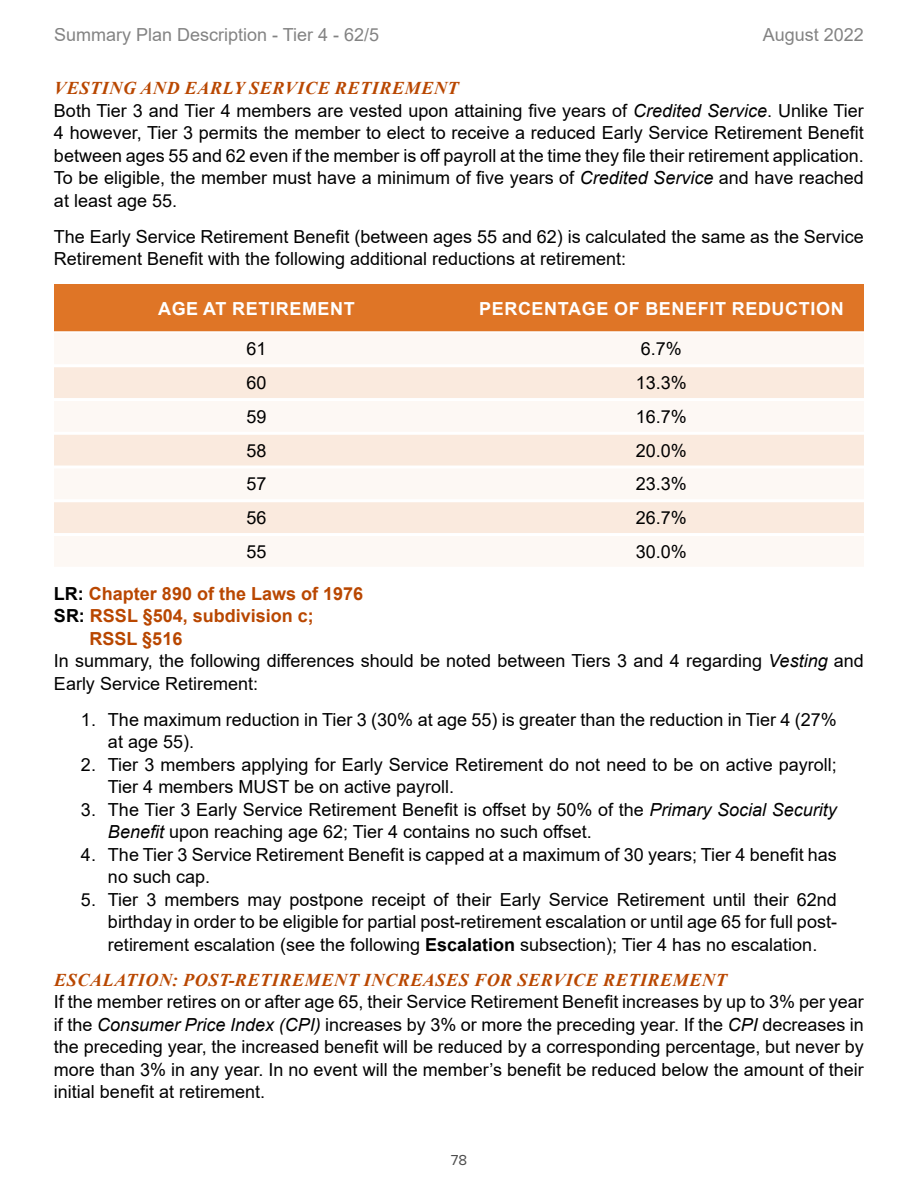
<style>
.page{position:relative;width:918px;height:1188px;background:#fff}
.page>*{position:absolute;margin:0;border:0;box-sizing:border-box;transform-origin:0 0}
.t1{font:18px/22.5px "Arial";color:#000}
.t2{font:italic 700 18px "Times New Roman";letter-spacing:.035em;color:#b94700}
.t3{font:700 18px "Arial";color:#b94700}
.t4{font:18px "Arial";color:#4d4d4d}
.t5{font:700 18px "Arial";letter-spacing:.035em;color:#fff}
.t6{font:15px "Proxima Nova";color:#4d4d4d}
.s1{font-style:italic}
.s2{color:#000}
.s3{font-weight:700}
</style>
<div class="page">
<div style="left:54px;top:285px;width:405px;height:47px;background:#df7526"></div>
<div style="left:459px;top:285px;width:405px;height:47px;background:#df7526"></div>
<div style="left:54px;top:333px;width:810px;height:233px;background:#fdf8f4"></div>
<svg style="left:54px;top:367px;width:810px;height:166px;fill:#faeade"></svg>
<hr style="left:54px;top:331px;width:405px;height:2px;background:#fff">
<hr style="left:459px;top:331px;width:405px;height:2px;background:#fff">
<hr style="left:54px;top:364px;width:405px;height:3px;background:#fff">
<hr style="left:459px;top:364px;width:405px;height:3px;background:#fff">
<hr style="left:54px;top:398px;width:405px;height:3px;background:#fff">
<hr style="left:459px;top:398px;width:405px;height:3px;background:#fff">
<hr style="left:54px;top:432px;width:405px;height:3px;background:#fff">
<hr style="left:459px;top:432px;width:405px;height:3px;background:#fff">
<hr style="left:54px;top:466px;width:405px;height:3px;background:#fff">
<hr style="left:459px;top:466px;width:405px;height:3px;background:#fff">
<hr style="left:54px;top:499px;width:405px;height:3px;background:#fff">
<hr style="left:459px;top:499px;width:405px;height:3px;background:#fff">
<hr style="left:54px;top:533px;width:405px;height:3px;background:#fff">
<hr style="left:459px;top:533px;width:405px;height:3px;background:#fff">
<p class="t4" style="left:54px;top:22px;width:327px">Summary Plan Description - Tier 4 - 62/5</p>
<p class="t4" style="left:763px;top:22px;width:103px">August 2022</p>
<p class="t2" style="left:54px;top:76px;width:406px">VESTING AND EARLY SERVICE RETIREMENT</p>
<p class="t1" style="left:54px;top:99px;width:811px;text-align:justify">Both Tier 3 and Tier 4 members are vested upon attaining five years of <span class="s1">Credited Service</span>. Unlike Tier 4 however, Tier 3 permits the member to elect to receive a reduced Early Service Retirement Benefit between ages 55 and 62 even if the member is off payroll at the time they file their retirement application.<br>To be eligible, the member must have a minimum of five years of <span class="s1">Credited Service</span> and have reached at least age 55.</p>
<p class="t1" style="left:54px;top:225px;width:811px">The Early Service Retirement Benefit (between ages 55 and 62) is calculated the same as the Service<br>Retirement Benefit with the following additional reductions at retirement:</p>
<p class="t5" style="left:158px;top:296px;width:198px">AGE AT RETIREMENT</p>
<p class="t5" style="left:479px;top:296px;width:366px">PERCENTAGE OF BENEFIT REDUCTION</p>
<p class="t1" style="left:246px;top:338px;width:22px">61</p>
<p class="t1" style="left:641px;top:338px;width:43px">6.7%</p>
<p class="t1" style="left:246px;top:372px;width:22px">60</p>
<p class="t1" style="left:636px;top:372px;width:53px">13.3%</p>
<p class="t1" style="left:246px;top:405px;width:22px">59</p>
<p class="t1" style="left:636px;top:405px;width:53px">16.7%</p>
<p class="t1" style="left:246px;top:439px;width:22px">58</p>
<p class="t1" style="left:636px;top:439px;width:53px">20.0%</p>
<p class="t1" style="left:246px;top:473px;width:22px">57</p>
<p class="t1" style="left:636px;top:473px;width:53px">23.3%</p>
<p class="t1" style="left:246px;top:507px;width:22px">56</p>
<p class="t1" style="left:636px;top:507px;width:53px">26.7%</p>
<p class="t1" style="left:246px;top:540px;width:22px">55</p>
<p class="t1" style="left:636px;top:540px;width:53px">30.0%</p>
<p class="t3" style="left:54px;top:581px;width:311px"><span class="s2">LR:</span> Chapter 890 of the Laws of 1976</p>
<p class="t3" style="left:54px;top:603px;width:261px"><span class="s2">SR:</span> RSSL §504, subdivision c;</p>
<p class="t3" style="left:90px;top:626px;width:94px">RSSL §516</p>
<p class="t1" style="left:54px;top:650px;width:811px">In summary, the following differences should be noted between Tiers 3 and 4 regarding <span class="s1">Vesting</span> and</p>
<p class="t1" style="left:54px;top:672px;width:206px">Early Service Retirement:</p>
<p class="t1" style="left:108px;top:708px;width:730px;text-indent:-27px">1. The maximum reduction in Tier 3 (30% at age 55) is greater than the reduction in Tier 4 (27% at age 55).</p>
<p class="t1" style="left:108px;top:753px;width:730px;text-indent:-27px">2. Tier 3 members applying for Early Service Retirement do not need to be on active payroll;<br>Tier 4 members MUST be on active payroll.</p>
<p class="t1" style="left:108px;top:798px;width:730px;text-indent:-27px">3. The Tier 3 Early Service Retirement Benefit is offset by 50% of the <span class="s1">Primary Social Security<br>Benefit</span> upon reaching age 62; Tier 4 contains no such offset.</p>
<p class="t1" style="left:108px;top:843px;width:730px;text-indent:-27px">4. The Tier 3 Service Retirement Benefit is capped at a maximum of 30 years; Tier 4 benefit has no such cap.</p>
<p class="t1" style="left:108px;top:888px;width:731px;text-align:justify;text-indent:-27px">5. Tier 3 members may postpone receipt of their Early Service Retirement until their 62nd birthday in order to be eligible for partial post-retirement escalation or until age 65 for full post&shy;retirement escalation (see the following <span class="s3">Escalation</span> subsection); Tier 4 has no escalation.</p>
<p class="t2" style="left:54px;top:967px;width:674px">ESCALATION: POST-RETIREMENT INCREASES FOR SERVICE RETIREMENT</p>
<p class="t1" style="left:54px;top:991px;width:811px;text-align:justify">If the member retires on or after age 65, their Service Retirement Benefit increases by up to 3% per year if the <span class="s1">Consumer Price Index (CPI)</span> increases by 3% or more the preceding year. If the <span class="s1">CPI</span> decreases in the preceding year, the increased benefit will be reduced by a corresponding percentage, but never by more than 3% in any year. In no event will the member’s benefit be reduced below the amount of their initial benefit at retirement.</p>
<p class="t6" style="left:451px;top:1149px;width:18px">78</p>
</div>
